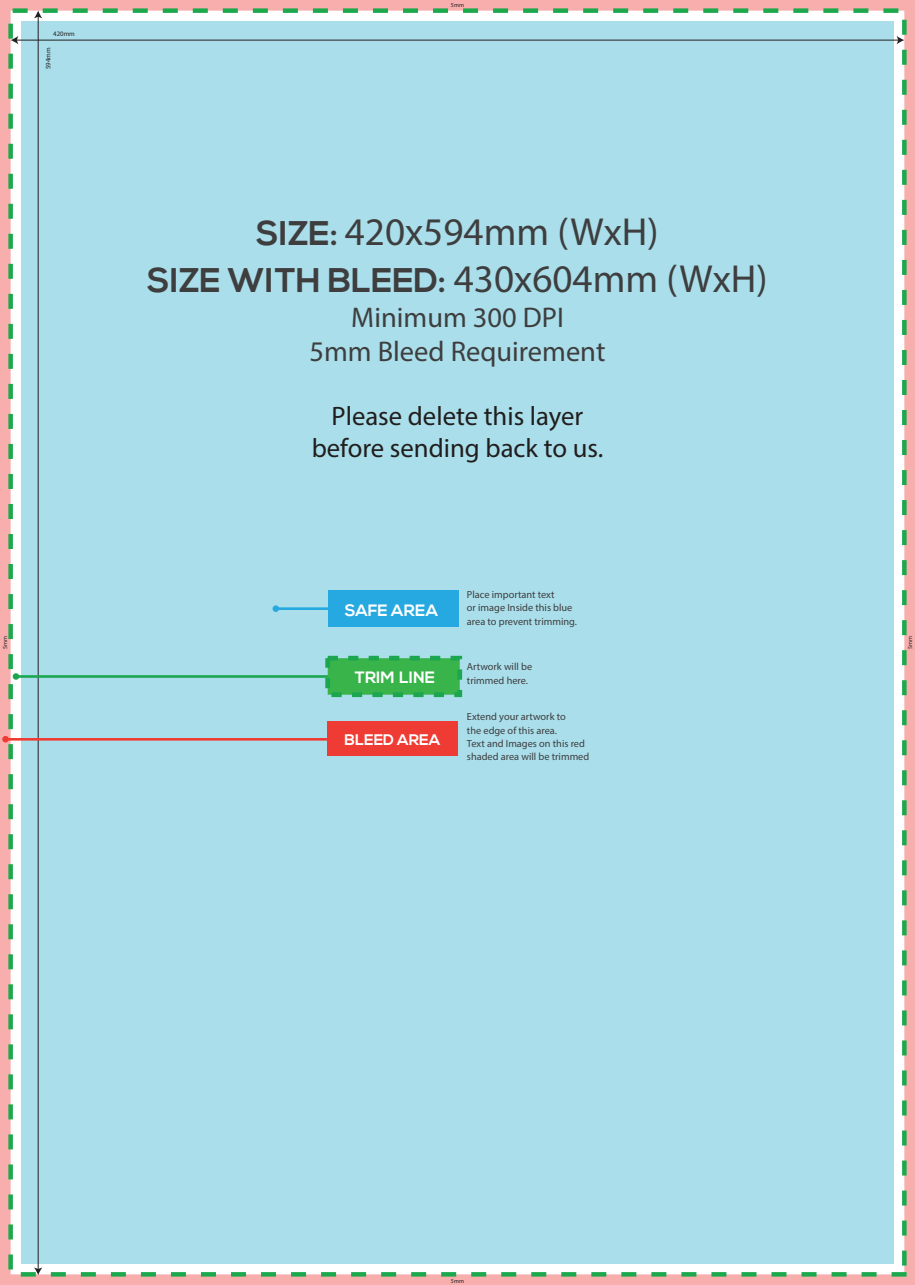
<style>
.page{position:relative;width:915px;height:1285px;background:#fff}
.page>*{position:absolute;margin:0;border:0;box-sizing:border-box;transform-origin:0 0}
.t1{font:39.22px "Myriad Pro";color:#3e3e3f}
.t2{font:700 34.12px "Nexa";color:#3e3e3f}
.t3{font:28.5px/34.2px "Myriad Pro";color:#3e3e3f;text-align:center}
.t4{font:26.7px/32px "Myriad Pro";color:#211e1e;text-align:center}
.t5{font:700 16.42px "Nexa";color:#fff}
.t6{font:700 15.3px "Nexa";color:#fff}
.t7{font:10.35px/13.4px "Myriad Pro";color:#3e3e3f}
.t8{font:6.75px "Myriad Pro";color:#231f20}
.t9{font:6px "Myriad Pro";color:#231f20}
.s1{font-family:"Nexa";font-weight:700;font-size:34.12px}
.s2{font-family:"Myriad Pro";font-weight:400;font-size:39.22px}
</style>
<div class="page">
<div style="left:0;top:0;width:914px;height:1284px;background:#f8aeac"></div>
<div style="left:8px;top:8px;width:898px;height:1268px;background:#fff;border:4px dashed #1ca84d"></div>
<div style="left:21px;top:21px;width:872px;height:1242px;background:#a9deea"></div>
<hr style="left:38px;top:12px;width:1px;height:1258px;background:#231f20">
<svg style="left:34px;top:1267px;width:8px;height:7px"></svg>
<svg style="left:34px;top:11px;width:8px;height:7px"></svg>
<hr style="left:14px;top:40px;width:886px;height:1px;background:#231f20">
<svg style="left:11px;top:36px;width:7px;height:8px"></svg>
<svg style="left:896px;top:36px;width:8px;height:8px"></svg>
<div style="left:327px;top:590px;width:131px;height:37px;background:#25a9e0"></div>
<hr style="left:276px;top:607px;width:57px;height:3px;background:#25a9e0">
<div style="left:272px;top:605px;width:7px;height:7px;background:#25a9e0;border-radius:50%"></div>
<svg style="left:12px;top:672px;width:8px;height:8px"></svg>
<hr style="left:16px;top:675px;width:322px;height:2px;background:#1ca64f">
<div style="left:325px;top:655px;width:137px;height:42px;background:#39b44a;border:5px dashed #1ca64f"></div>
<div style="left:327px;top:721px;width:130px;height:34px;background:#ee3c34"></div>
<svg style="left:2px;top:735px;width:7px;height:7px"></svg>
<hr style="left:6px;top:737px;width:329px;height:3px;background:#ee3c34">
<p class="t8" style="left:53px;top:29px;width:23px">420mm</p>
<p class="t8" style="left:44px;top:69px;width:23px;rotate:-90deg">594mm</p>
<p class="t9" style="left:451px;top:1px;width:15px">5mm</p>
<h1 class="t1" style="left:256px;top:208px;width:404px"><span class="s1">SIZE:</span> 420x594mm (WxH)</h1>
<h2 class="t2" style="left:147px;top:261px;width:621px">SIZE WITH BLEED: <span class="s2">430x604mm (WxH)</span></h2>
<h3 class="t3" style="left:309px;top:299px;width:297px">Minimum 300 DPI<br>5mm Bleed Requirement</h3>
<h3 class="t4" style="left:311px;top:399px;width:293px">Please delete this layer before sending back to us.</h3>
<h3 class="t5" style="left:344px;top:600px;width:95px">SAFE AREA</h3>
<p class="t7" style="left:467px;top:587px;width:111px">Place important text<br>or image Inside this blue area to prevent trimming.</p>
<p class="t9" style="left:1px;top:649px;width:15px;rotate:-90deg">5mm</p>
<p class="t9" style="left:906px;top:649px;width:15px;rotate:-90deg">5mm</p>
<p class="t7" style="left:467px;top:659px;width:67px">Artwork will be</p>
<h3 class="t5" style="left:355px;top:667px;width:82px">TRIM LINE</h3>
<p class="t7" style="left:467px;top:673px;width:63px">trimmed here.</p>
<p class="t7" style="left:467px;top:709px;width:124px">Extend your artwork to<br>the edge of this area.<br>Text and Images on this red shaded area will be trimmed</p>
<h3 class="t6" style="left:344px;top:731px;width:97px">BLEED AREA</h3>
<p class="t9" style="left:451px;top:1276px;width:15px">5mm</p>
</div>
